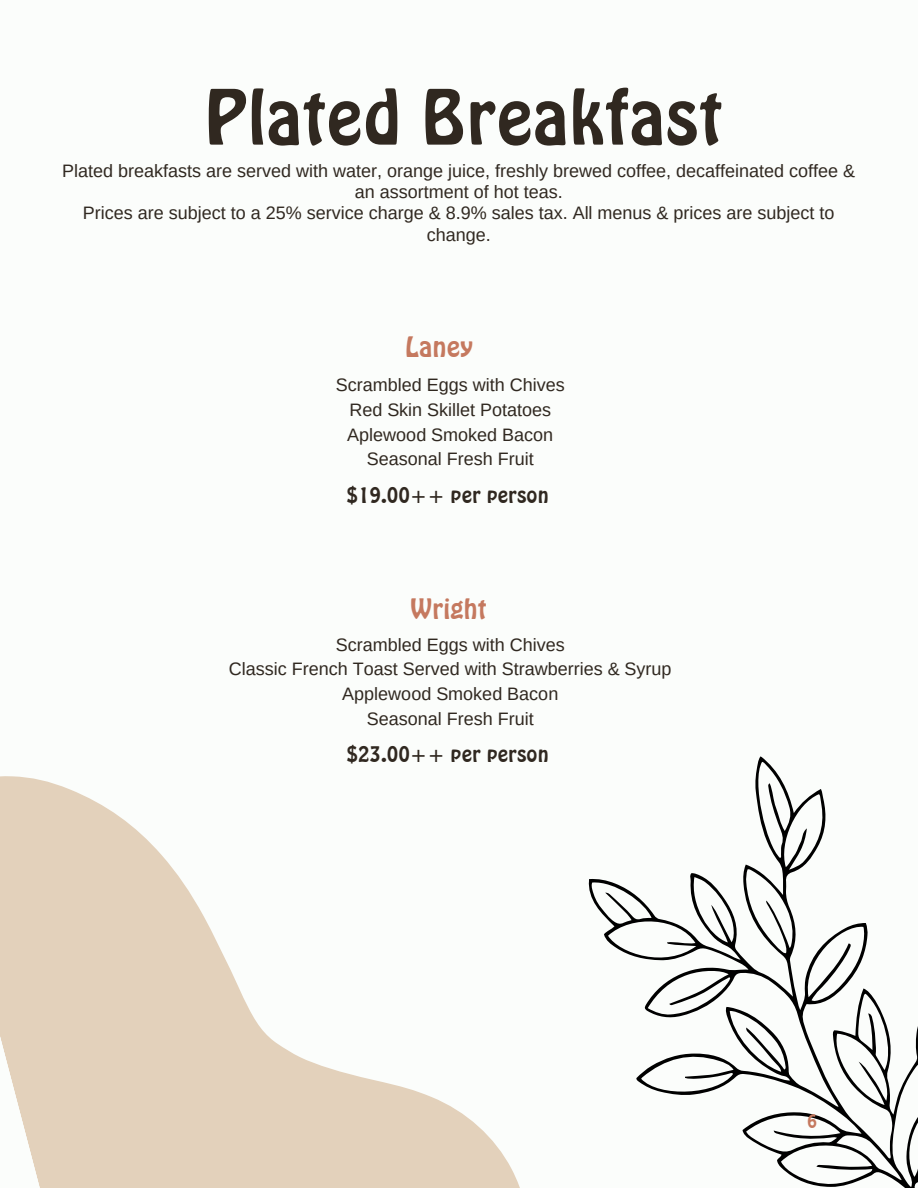
<style>
.page{position:relative;width:918px;height:1188px;background:#fbfdfb}
.page>*{position:absolute;margin:0;border:0;box-sizing:border-box;transform-origin:0 0}
.t1{font:73.2px "Hobo BT";color:#302820}
.t2{font:27px "Hobo BT";color:#c5795f}
.t3{font:21px "Hobo BT";color:#302820}
.t4{font:18px/21.3px "Arimo";color:#302820;text-align:center}
.t5{font:18px "Hobo BT";color:#c5795f}
</style>
<div class="page">
<svg style="left:588px;top:756px;width:330px;height:432px"></svg>
<svg style="left:0;top:776px;width:520px;height:412px;fill:#e3d1bb"></svg>
<h1 class="t1" style="left:203px;top:72px;width:521px">Plated Breakfast</h1>
<p class="t4" style="left:62px;top:160px;width:794px">Plated breakfasts are served with water, orange juice, freshly brewed coffee, decaffeinated coffee &amp; an assortment of hot teas.</p>
<p class="t4" style="left:83px;top:203px;width:753px">Prices are subject to a 25% service charge &amp; 8.9% sales tax. All menus &amp; prices are subject to change.</p>
<h3 class="t2" style="left:405px;top:330px;width:70px">Laney</h3>
<h2 class="t4" style="left:336px;top:374px;width:230px">Scrambled Eggs with Chives</h2>
<p class="t4" style="left:349px;top:399px;width:203px">Red Skin Skillet Potatoes</p>
<p class="t4" style="left:347px;top:424px;width:208px">Aplewood Smoked Bacon</p>
<p class="t4" style="left:367px;top:448px;width:168px">Seasonal Fresh Fruit</p>
<p class="t3" style="left:347px;top:482px;width:204px">$19.00++ per person</p>
<h3 class="t2" style="left:410px;top:593px;width:78px">Wright</h3>
<h2 class="t4" style="left:336px;top:634px;width:230px">Scrambled Eggs with Chives</h2>
<p class="t4" style="left:229px;top:658px;width:444px">Classic French Toast Served with Strawberries &amp; Syrup</p>
<p class="t4" style="left:342px;top:683px;width:218px">Applewood Smoked Bacon</p>
<p class="t4" style="left:367px;top:708px;width:168px">Seasonal Fresh Fruit</p>
<p class="t3" style="left:347px;top:742px;width:204px">$23.00++ per person</p>
<p class="t5" style="left:807px;top:1110px;width:11px">6</p>
</div>
